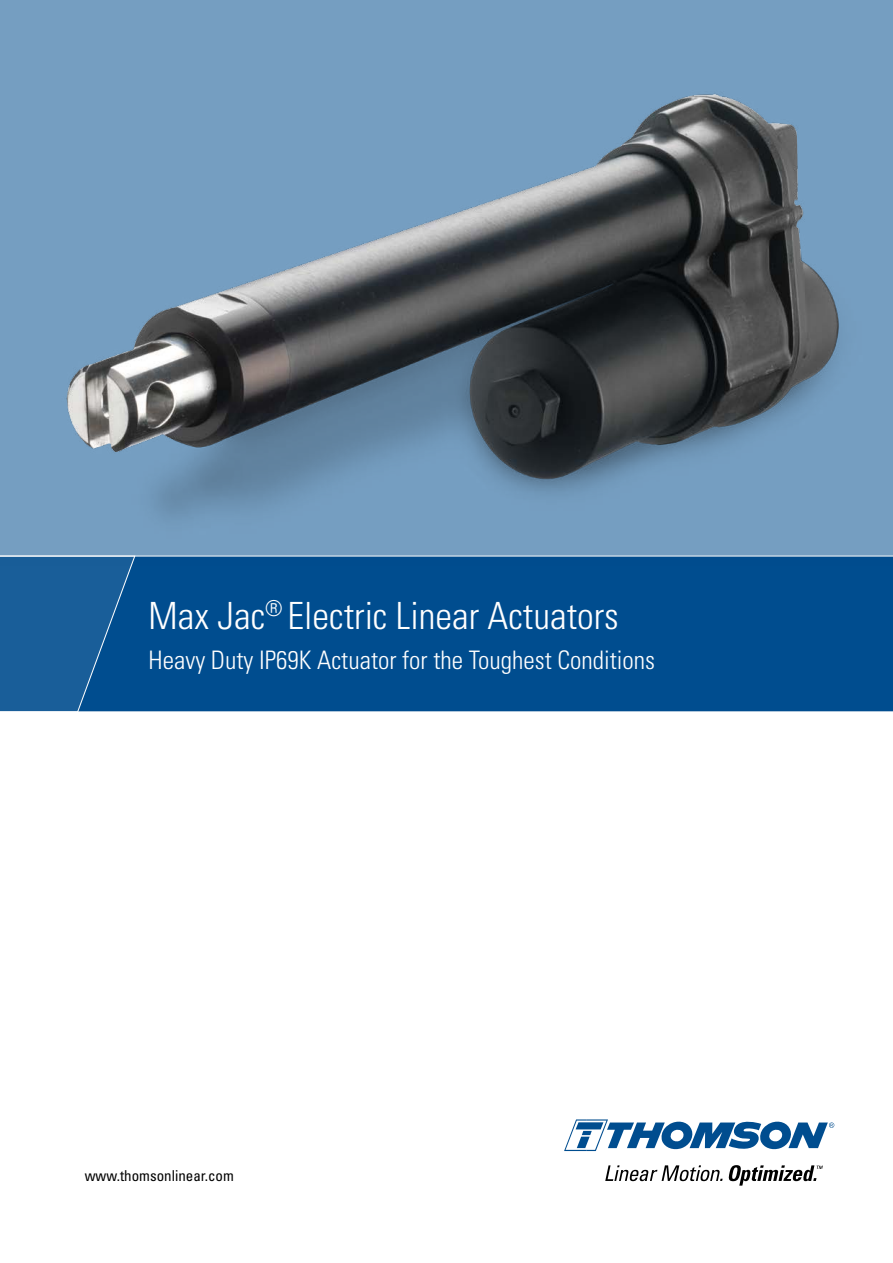
<style>
.page{position:relative;width:893px;height:1263px;background:#fff}
.page>*{position:absolute;margin:0;border:0;box-sizing:border-box;transform-origin:0 0}
.t1{font:300 condensed 37.5px "Univers";color:#fff}
.t2{font:300 condensed 25.5px "Univers";color:#fff}
.t3{font:condensed 15px "Univers";color:#000}
</style>
<div class="page">
<div style="left:136px;top:566px;width:757px;height:146px;background:#004d8f"></div>
<svg style="left:564px;top:1119px;width:270px;height:32px"></svg>
<svg style="left:605px;top:1165px;width:218px;height:20px"></svg>
<svg style="left:0;top:566px;width:136px;height:146px;background:#165c98"></svg>
<img style="left:0;top:0;width:893px;height:566px">
<h1 class="t1" style="left:149px;top:593px;width:472px">Max Jac<sup>®</sup> Electric Linear Actuators</h1>
<p class="t2" style="left:149px;top:645px;width:508px">Heavy Duty IP69K Actuator for the Toughest Conditions</p>
<p class="t3" style="left:85px;top:1166px;width:151px">www.thomsonlinear.com</p>
</div>
